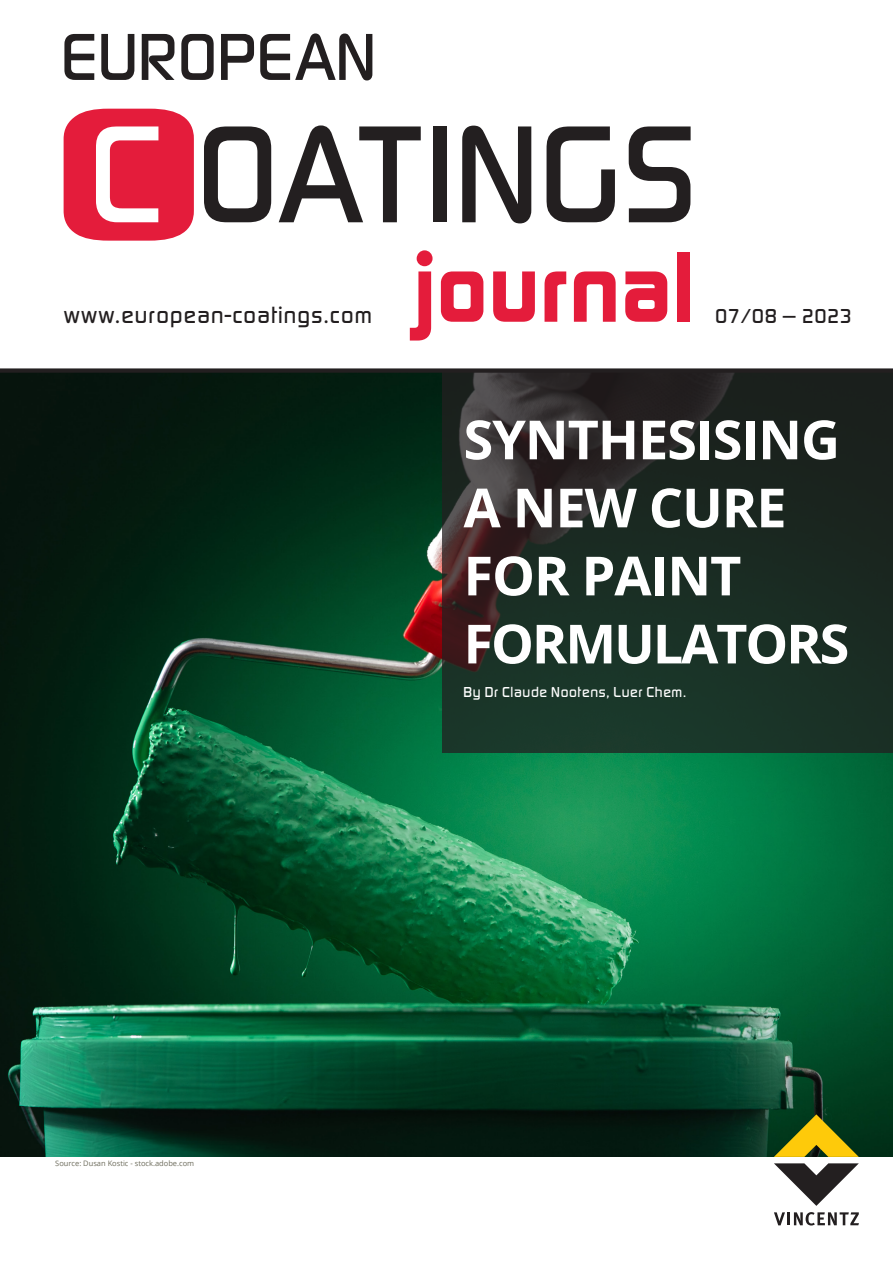
<style>
.page{position:relative;width:893px;height:1263px;background:#fff}
.page>*{position:absolute;margin:0;border:0;box-sizing:border-box;transform-origin:0 0}
.t1{font:500 143.55px "Digital Sans EF";color:#231f20}
.t2{font:700 100.5px "Digital Sans EF";letter-spacing:.01em;color:#e41c3b}
.t3{font:500 69px "Digital Sans EF";letter-spacing:.005em;color:#231f20}
.t4{font:700 54px/68.1px "Open Sans";letter-spacing:-.02em;color:#fff}
.t5{font:500 24px "Digital Sans EF";letter-spacing:.05em;color:#231f20}
.t6{font:500 21px "Digital Sans EF";letter-spacing:.02em;color:#231f20}
.t7{font:500 15px "Digital Sans EF";letter-spacing:.04em;color:#fff}
.t8{font:7.5px "Open Sans";color:#6d6c5c}
.s1{color:#fff}
</style>
<div class="page">
<img style="left:0;top:373px;width:893px;height:783px">
<svg style="left:442px;top:373px;width:451px;height:380px;background:#202c25"></svg>
<div style="left:64px;top:109px;width:130px;height:132px;background:#e41c3b"></div>
<svg style="left:774px;top:1212px;width:85px;height:13px"></svg>
<svg style="left:774px;top:1163px;width:85px;height:43px"></svg>
<svg style="left:774px;top:1114px;width:85px;height:43px;background:#747813"></svg>
<div style="left:0;top:368px;width:893px;height:5px;background:#231f20"></div>
<p class="t3" style="left:61px;top:16px;width:317px">EUROPEAN</p>
<h1 class="t1" style="left:88px;top:89px;width:609px"><span class="s1">C</span> OATINGS</h1>
<p class="t5" style="left:64px;top:301px;width:310px">www.european-coatings.com</p>
<h2 class="t2" style="left:414px;top:227px;width:281px">journal</h2>
<p class="t6" style="left:715px;top:304px;width:139px">07/08 — 2023</p>
<p class="t8" style="left:55px;top:1158px;width:140px">Source: Dusan Kostic - stock.adobe.com</p>
<p class="t4" style="left:463px;top:404px;width:387px">SYNTHESISING<br>A NEW CURE<br>FOR PAINT<br>FORMULATORS</p>
<p class="t7" style="left:463px;top:683px;width:224px">By Dr Claude Nootens, Luer Chem.</p>
</div>
